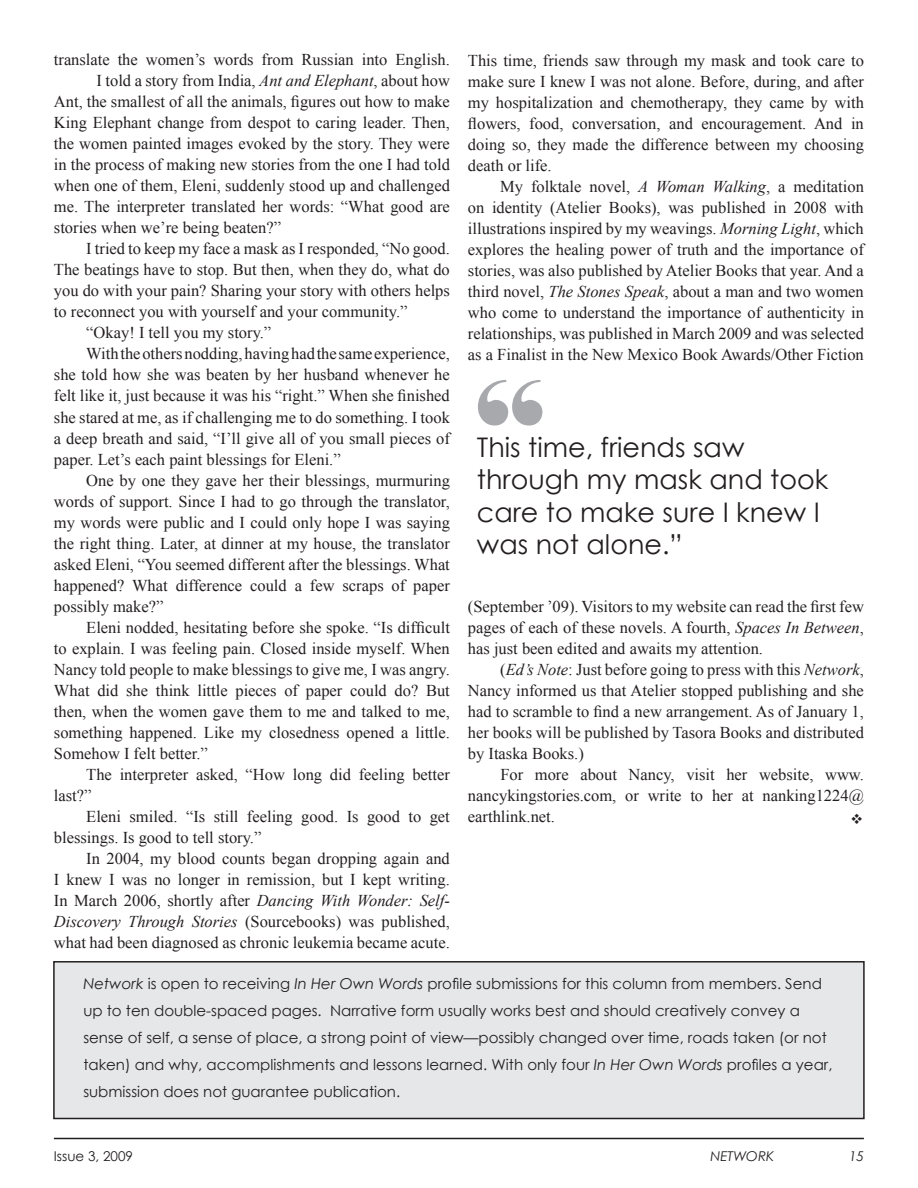
<style>
.page{position:relative;width:918px;height:1188px;background:#fff}
.page>*{position:absolute;margin:0;border:0;box-sizing:border-box;transform-origin:0 0}
.t1{font:150px "Elephant";color:#a8a9ad}
.t2{font:27px/32.4px "Century Gothic";color:#231f20}
.t3{font:16.5px "Times New Roman";color:#231f20}
.t4{font:15px/27px "Century Gothic";color:#231f20}
.t5{font:13.5px "Century Gothic";color:#231f20}
.t6{font:italic 13.5px "Century Gothic";color:#231f20}
.s1{font-style:italic}
</style>
<div class="page">
<hr style="left:54px;top:1138px;width:810px;height:1px;background:#231f20">
<div style="left:54px;top:962px;width:810px;height:157px;background:#e6e7e9"></div>
<div style="left:53px;top:961px;width:812px;height:158px;border:2px solid #231f20"></div>
<p class="t3" style="left:54px;top:49px;width:397px">translate the women’s words from Russian into English.</p>
<p class="t3" style="left:96px;top:70px;width:355px">I told a story from India, <span class="s1">Ant and Elephant</span>, about how</p>
<p class="t3" style="left:54px;top:91px;width:397px">Ant, the smallest of all the animals, figures out how to make</p>
<p class="t3" style="left:54px;top:112px;width:397px">King Elephant change from despot to caring leader. Then,</p>
<p class="t3" style="left:54px;top:133px;width:397px">the women painted images evoked by the story. They were</p>
<p class="t3" style="left:54px;top:154px;width:398px">in the process of making new stories from the one I had told</p>
<p class="t3" style="left:54px;top:175px;width:398px">when one of them, Eleni, suddenly stood up and challenged</p>
<p class="t3" style="left:54px;top:196px;width:398px">me. The interpreter translated her words: “What good are</p>
<p class="t3" style="left:54px;top:217px;width:229px">stories when we’re being beaten?”</p>
<p class="t3" style="left:86px;top:238px;width:365px">I tried to keep my face a mask as I responded, “No good.</p>
<p class="t3" style="left:54px;top:259px;width:397px">The beatings have to stop. But then, when they do, what do</p>
<p class="t3" style="left:54px;top:280px;width:398px">you do with your pain? Sharing your story with others helps</p>
<p class="t3" style="left:54px;top:301px;width:355px">to reconnect you with yourself and your community.”</p>
<p class="t3" style="left:86px;top:322px;width:186px">“Okay! I tell you my story.”</p>
<p class="t3" style="left:86px;top:343px;width:365px">With the others nodding, having had the same experience,</p>
<p class="t3" style="left:54px;top:364px;width:397px">she told how she was beaten by her husband whenever he</p>
<p class="t3" style="left:54px;top:385px;width:397px">felt like it, just because it was his “right.” When she finished</p>
<p class="t3" style="left:54px;top:406px;width:398px">she stared at me, as if challenging me to do something. I took</p>
<p class="t3" style="left:54px;top:427px;width:397px">a deep breath and said, “I’ll give all of you small pieces of</p>
<p class="t3" style="left:54px;top:448px;width:288px">paper. Let’s each paint blessings for Eleni.”</p>
<p class="t3" style="left:86px;top:469px;width:365px">One by one they gave her their blessings, murmuring</p>
<p class="t3" style="left:54px;top:490px;width:398px">words of support. Since I had to go through the translator,</p>
<p class="t3" style="left:54px;top:511px;width:398px">my words were public and I could only hope I was saying</p>
<p class="t3" style="left:54px;top:532px;width:398px">the right thing. Later, at dinner at my house, the translator</p>
<p class="t3" style="left:54px;top:553px;width:398px">asked Eleni, “You seemed different after the blessings. What</p>
<p class="t3" style="left:54px;top:574px;width:398px">happened? What difference could a few scraps of paper</p>
<p class="t3" style="left:54px;top:595px;width:111px">possibly make?”</p>
<p class="t3" style="left:86px;top:616px;width:365px">Eleni nodded, hesitating before she spoke. “Is difficult</p>
<p class="t3" style="left:54px;top:637px;width:397px">to explain. I was feeling pain. Closed inside myself. When</p>
<p class="t3" style="left:54px;top:658px;width:397px">Nancy told people to make blessings to give me, I was angry.</p>
<p class="t3" style="left:54px;top:679px;width:397px">What did she think little pieces of paper could do? But</p>
<p class="t3" style="left:54px;top:700px;width:398px">then, when the women gave them to me and talked to me,</p>
<p class="t3" style="left:54px;top:721px;width:397px">something happened. Like my closedness opened a little.</p>
<p class="t3" style="left:54px;top:742px;width:155px">Somehow I felt better.”</p>
<p class="t3" style="left:86px;top:763px;width:365px">The interpreter asked, “How long did feeling better</p>
<p class="t3" style="left:54px;top:784px;width:39px">last?”</p>
<p class="t3" style="left:86px;top:805px;width:365px">Eleni smiled. “Is still feeling good. Is good to get</p>
<p class="t3" style="left:54px;top:826px;width:209px">blessings. Is good to tell story.”</p>
<p class="t3" style="left:86px;top:847px;width:365px">In 2004, my blood counts began dropping again and</p>
<p class="t3" style="left:54px;top:868px;width:398px">I knew I was no longer in remission, but I kept writing.</p>
<p class="t3" style="left:54px;top:889px;width:397px">In March 2006, shortly after <span class="s1">Dancing With Wonder: Self-</span></p>
<p class="t3" style="left:54px;top:910px;width:397px"><span class="s1">Discovery Through Stories</span> (Sourcebooks) was published,</p>
<p class="t3" style="left:54px;top:931px;width:398px">what had been diagnosed as chronic leukemia became acute.</p>
<p class="t3" style="left:468px;top:49px;width:398px">This time, friends saw through my mask and took care to</p>
<p class="t3" style="left:468px;top:70px;width:398px">make sure I knew I was not alone. Before, during, and after</p>
<p class="t3" style="left:468px;top:91px;width:398px">my hospitalization and chemotherapy, they came by with</p>
<p class="t3" style="left:468px;top:112px;width:397px">flowers, food, conversation, and encouragement. And in</p>
<p class="t3" style="left:468px;top:133px;width:398px">doing so, they made the difference between my choosing</p>
<p class="t3" style="left:468px;top:154px;width:85px">death or life.</p>
<p class="t3" style="left:500px;top:175px;width:365px">My folktale novel, <span class="s1">A Woman Walking</span>, a meditation</p>
<p class="t3" style="left:468px;top:196px;width:397px">on identity (Atelier Books), was published in 2008 with</p>
<p class="t3" style="left:468px;top:217px;width:397px">illustrations inspired by my weavings. <span class="s1">Morning Light</span>, which</p>
<p class="t3" style="left:468px;top:238px;width:398px">explores the healing power of truth and the importance of</p>
<p class="t3" style="left:468px;top:259px;width:397px">stories, was also published by Atelier Books that year. And a</p>
<p class="t3" style="left:468px;top:280px;width:397px">third novel, <span class="s1">The Stones Speak</span>, about a man and two women</p>
<p class="t3" style="left:468px;top:301px;width:398px">who come to understand the importance of authenticity in</p>
<p class="t3" style="left:468px;top:322px;width:397px">relationships, was published in March 2009 and was selected</p>
<p class="t3" style="left:468px;top:343px;width:397px">as a Finalist in the New Mexico Book Awards/Other Fiction</p>
<p class="t1" style="left:476px;top:342px;width:70px">“</p>
<p class="t2" style="left:477px;top:431px;width:353px">This time, friends saw through my mask and took care to make sure I knew I was not alone.”</p>
<p class="t3" style="left:468px;top:595px;width:398px">(September ’09). Visitors to my website can read the first few</p>
<p class="t3" style="left:468px;top:616px;width:397px">pages of each of these novels. A fourth, <span class="s1">Spaces In Between</span>,</p>
<p class="t3" style="left:468px;top:637px;width:297px">has just been edited and awaits my attention.</p>
<p class="t3" style="left:500px;top:658px;width:365px">(<span class="s1">Ed’s Note</span>: Just before going to press with this <span class="s1">Network</span>,</p>
<p class="t3" style="left:468px;top:679px;width:398px">Nancy informed us that Atelier stopped publishing and she</p>
<p class="t3" style="left:468px;top:700px;width:397px">had to scramble to find a new arrangement. As of January 1,</p>
<p class="t3" style="left:468px;top:721px;width:397px">her books will be published by Tasora Books and distributed</p>
<p class="t3" style="left:468px;top:742px;width:117px">by Itaska Books.)</p>
<p class="t3" style="left:500px;top:763px;width:365px">For more about Nancy, visit her website, www.</p>
<p class="t3" style="left:468px;top:784px;width:397px">nancykingstories.com, or write to her at nanking1224@</p>
<p class="t3" style="left:468px;top:805px;width:89px">earthlink.net.</p>
<p class="t4" style="left:83px;top:970px;width:751px"><span class="s1">Network</span> is open to receiving <span class="s1">In Her Own Words</span> profile submissions for this column from members. Send up to ten double-spaced pages. Narrative form usually works best and should creatively convey a sense of self, a sense of place, a strong point of view—possibly changed over time, roads taken (or not taken) and why, accomplishments and lessons learned. With only four <span class="s1">In Her Own Words</span> profiles a year, submission does not guarantee publication.</p>
<p class="t5" style="left:54px;top:1147px;width:81px">Issue 3, 2009</p>
<p class="t6" style="left:710px;top:1146px;width:65px">NETWORK</p>
<p class="t6" style="left:849px;top:1146px;width:16px">15</p>
</div>
